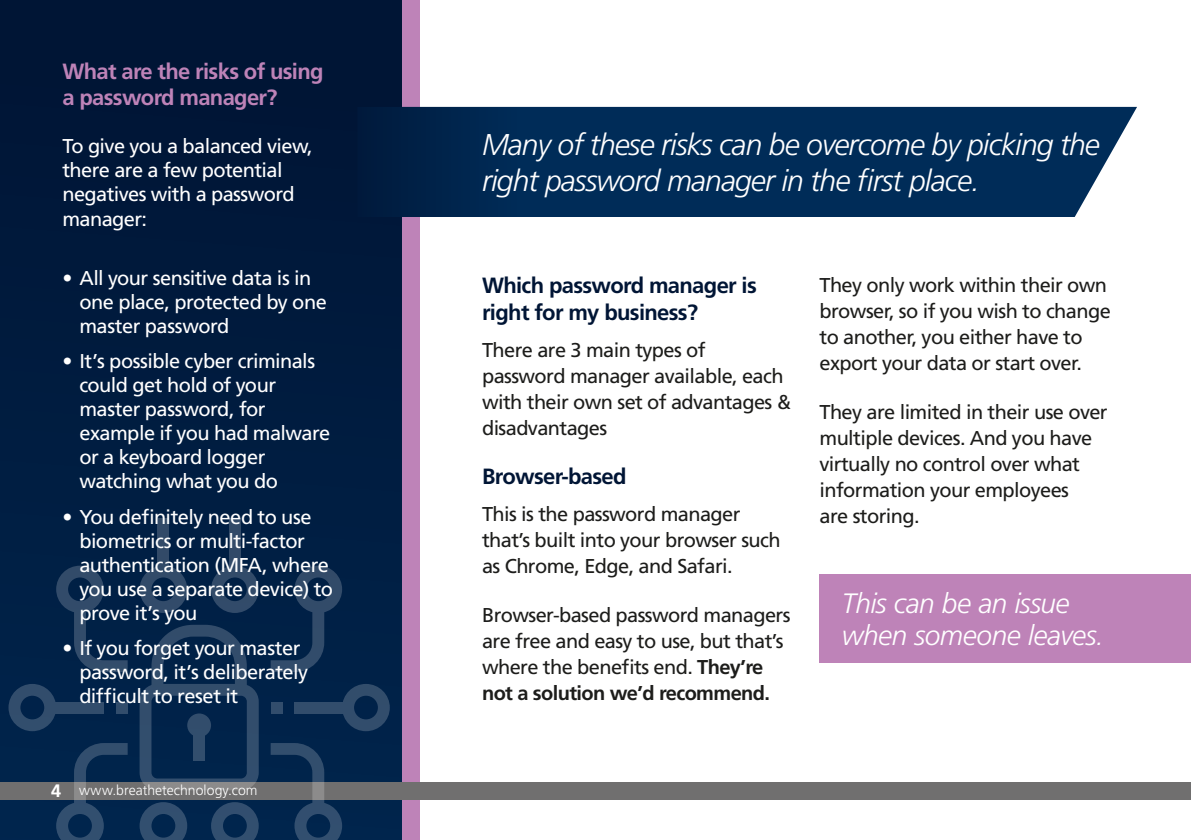
<style>
.page{position:relative;width:1191px;height:840px;background:#fff}
.page>*{position:absolute;margin:0;border:0;box-sizing:border-box;transform-origin:0 0}
.t1{font:italic 300 30px/36px "Frutiger LT Std";letter-spacing:-.03em;color:#fff}
.t2{font:italic 300 28px/32px "Frutiger LT Std";letter-spacing:-.02em;color:#fff}
.t3{font:700 22px/26px "Frutiger LT Std";letter-spacing:-.03em;color:#001535}
.t4{font:700 22px/26.4px "Frutiger LT Std";letter-spacing:-.03em;color:#be83b8}
.t5{font:20px/26px "Frutiger LT Std";letter-spacing:-.03em;color:#1d1d1b}
.t6{font:20px/24px "Frutiger LT Std";letter-spacing:-.03em;color:#fff}
.t7{font:300 14px "Frutiger LT Std";letter-spacing:.005em;color:#fff}
.s1{font-weight:700;font-size:18px}
.s2{font-weight:700}
</style>
<div class="page">
<div style="left:0;top:0;width:403px;height:839px;background:#001b3d"></div>
<div style="left:403px;top:0;width:17px;height:839px;background:#be83b8"></div>
<div style="left:0;top:781px;width:1191px;height:17px;background:#706f6f"></div>
<svg style="left:140px;top:624px;width:119px;height:165px"></svg>
<div style="left:187px;top:713px;width:24px;height:23px;background:#324d6c;border-radius:50%"></div>
<div style="left:193px;top:730px;width:12px;height:30px;background:#324e6d"></div>
<div style="left:50px;top:701px;width:54px;height:12px;background:#324d6c"></div>
<svg style="left:9px;top:683px;width:47px;height:47px"></svg>
<div style="left:294px;top:701px;width:54px;height:12px;background:#324d6c"></div>
<svg style="left:342px;top:683px;width:48px;height:47px"></svg>
<svg style="left:271px;top:742px;width:71px;height:97px"></svg>
<svg style="left:56px;top:742px;width:72px;height:97px"></svg>
<svg style="left:271px;top:565px;width:71px;height:106px"></svg>
<svg style="left:56px;top:565px;width:72px;height:106px"></svg>
<svg style="left:140px;top:801px;width:47px;height:38px"></svg>
<svg style="left:211px;top:801px;width:48px;height:38px"></svg>
<svg style="left:140px;top:566px;width:47px;height:46px"></svg>
<div style="left:157px;top:518px;width:12px;height:53px;background:#324a68"></div>
<svg style="left:211px;top:566px;width:48px;height:46px"></svg>
<div style="left:229px;top:518px;width:12px;height:53px;background:#324a68"></div>
<div style="left:271px;top:701px;width:11px;height:12px;background:#324d6c"></div>
<div style="left:116px;top:701px;width:12px;height:12px;background:#324d6c"></div>
<svg style="left:403px;top:107px;width:734px;height:110px;background:#0a335d"></svg>
<div style="left:819px;top:574px;width:372px;height:88px;background:#be83b8"></div>
<p class="t4" style="left:62px;top:58px;width:263px">What are the risks of using a password manager?</p>
<p class="t6" style="left:62px;top:134px;width:252px">To give you a balanced view, there are a few potential negatives with a password manager:</p>
<p class="t6" style="left:79px;top:266px;width:249px;text-indent:-17px">• All your sensitive data is in one place, protected by one master password</p>
<p class="t6" style="left:79px;top:349px;width:252px;text-indent:-17px">• It’s possible cyber criminals could get hold of your master password, for example if you had malware or a keyboard logger watching what you do</p>
<p class="t6" style="left:79px;top:504px;width:255px;text-indent:-17px">• You definitely need to use biometrics or multi-factor authentication (MFA, where you use a separate device) to prove it’s you</p>
<p class="t6" style="left:79px;top:636px;width:230px;text-indent:-17px">• If you forget your master password, it’s deliberately difficult to reset it</p>
<p class="t7" style="left:51px;top:782px;width:208px"><span class="s1">4</span> www.breathetechnology.com</p>
<h1 class="t1" style="left:482px;top:127px;width:619px">Many of these risks can be overcome by picking the right password manager in the first place.</h1>
<p class="t3" style="left:482px;top:273px;width:276px">Which password manager is right for my business?</p>
<p class="t5" style="left:482px;top:337px;width:310px">There are 3 main types of password manager available, each with their own set of advantages &amp; disadvantages</p>
<p class="t3" style="left:482px;top:463px;width:146px">Browser-based</p>
<p class="t5" style="left:482px;top:501px;width:300px">This is the password manager that’s built into your browser such as Chrome, Edge, and Safari.</p>
<p class="t5" style="left:482px;top:601px;width:310px">Browser-based password managers are free and easy to use, but that’s where the benefits end. <span class="s2">They’re not a solution we’d recommend.</span></p>
<p class="t5" style="left:819px;top:272px;width:293px">They only work within their own browser, so if you wish to change to another, you either have to export your data or start over.</p>
<p class="t5" style="left:819px;top:398px;width:290px">They are limited in their use over multiple devices. And you have virtually no control over what information your employees<br>are storing.</p>
<h2 class="t2" style="left:842px;top:587px;width:264px">This can be an issue when someone leaves.</h2>
</div>
